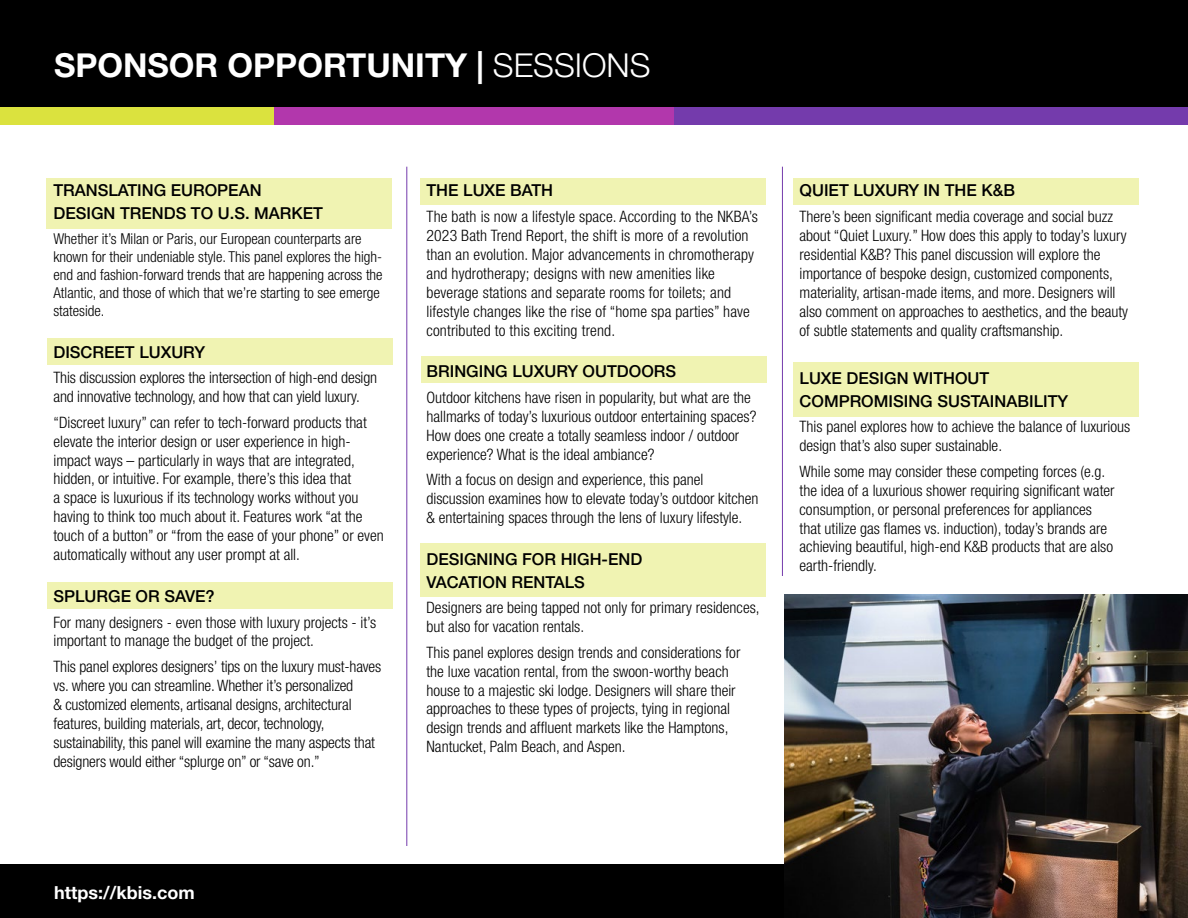
<style>
.page{position:relative;width:1188px;height:918px;background:#fff}
.page>*{position:absolute;margin:0;border:0;box-sizing:border-box;transform-origin:0 0}
.t1{font:700 33px "Helvetica Neue LT Std";color:#fff}
.t2{font:700 18px "Helvetica Neue LT Std";color:#fff}
.t3{font:500 16.5px/22.5px "Helvetica Neue LT Std";color:#000}
.t4{font:300 condensed 15.75px/18.9px "Helvetica Neue LT Std";color:#000}
.t5{font:300 condensed 15px/18px "Helvetica Neue LT Std";color:#000}
.s1{font-weight:300}
</style>
<div class="page">
<div style="left:793px;top:362px;width:346px;height:54px;background:#f0f3b2"></div>
<div style="left:420px;top:543px;width:346px;height:54px;background:#f0f3b2"></div>
<div style="left:47px;top:582px;width:346px;height:27px;background:#f0f3b2"></div>
<div style="left:47px;top:338px;width:346px;height:27px;background:#f0f3b2"></div>
<div style="left:421px;top:356px;width:345px;height:27px;background:#f0f3b2"></div>
<div style="left:420px;top:178px;width:346px;height:27px;background:#f0f3b2"></div>
<div style="left:793px;top:178px;width:346px;height:27px;background:#f0f3b2"></div>
<div style="left:0;top:864px;width:794px;height:54px;background:#000"></div>
<div style="left:46px;top:178px;width:346px;height:50px;background:#f0f3b2"></div>
<div style="left:0;top:0;width:1188px;height:107px;background:#000"></div>
<hr style="left:406px;top:167px;width:1px;height:679px;background:#743bac">
<hr style="left:782px;top:167px;width:1px;height:409px;background:#743bac">
<img style="left:784px;top:594px;width:404px;height:324px">
<div style="left:0;top:107px;width:275px;height:18px;background:#dbe23e"></div>
<div style="left:275px;top:107px;width:400px;height:18px;background:#b237ac"></div>
<div style="left:675px;top:107px;width:513px;height:18px;background:#743bac"></div>
<h1 class="t1" style="left:54px;top:45px;width:598px">SPONSOR OPPORTUNITY | <span class="s1">SESSIONS</span></h1>
<p class="t3" style="left:53px;top:179px;width:271px">TRANSLATING EUROPEAN<br>DESIGN TRENDS TO U.S. MARKET</p>
<p class="t5" style="left:53px;top:229px;width:331px">Whether it’s Milan or Paris, our European counterparts are known for their undeniable style. This panel explores the high&shy;end and fashion-forward trends that are happening across the Atlantic, and those of which that we’re starting to see emerge stateside.</p>
<p class="t3" style="left:53px;top:340px;width:153px">DISCREET LUXURY</p>
<p class="t4" style="left:53px;top:368px;width:325px">This discussion explores the intersection of high-end design and innovative technology, and how that can yield luxury.</p>
<p class="t4" style="left:53px;top:413px;width:332px">“Discreet luxury” can refer to tech-forward products that elevate the interior design or user experience in high&shy;impact ways – particularly in ways that are integrated, hidden, or intuitive. For example, there’s this idea that<br>a space is luxurious if its technology works without you having to think too much about it. Features work “at the touch of a button” or “from the ease of your phone” or even automatically without any user prompt at all.</p>
<p class="t3" style="left:53px;top:585px;width:163px">SPLURGE OR SAVE?</p>
<p class="t4" style="left:53px;top:612px;width:324px">For many designers - even those with luxury projects - it’s important to manage the budget of the project.</p>
<p class="t4" style="left:53px;top:657px;width:329px">This panel explores designers’ tips on the luxury must-haves vs. where you can streamline. Whether it’s personalized<br>&amp; customized elements, artisanal designs, architectural features, building materials, art, decor, technology, sustainability, this panel will examine the many aspects that designers would either “splurge on” or “save on.”</p>
<p class="t3" style="left:427px;top:179px;width:128px">THE LUXE BATH</p>
<p class="t4" style="left:427px;top:207px;width:333px">The bath is now a lifestyle space. According to the NKBA’s 2023 Bath Trend Report, the shift is more of a revolution than an evolution. Major advancements in chromotherapy and hydrotherapy; designs with new amenities like beverage stations and separate rooms for toilets; and lifestyle changes like the rise of “home spa parties” have contributed to this exciting trend.</p>
<p class="t3" style="left:427px;top:360px;width:251px">BRINGING LUXURY OUTDOORS</p>
<p class="t4" style="left:427px;top:388px;width:331px">Outdoor kitchens have risen in popularity, but what are the hallmarks of today’s luxurious outdoor entertaining spaces?<br>How does one create a totally seamless indoor / outdoor experience? What is the ideal ambiance?</p>
<p class="t4" style="left:427px;top:470px;width:333px">With a focus on design and experience, this panel discussion examines how to elevate today’s outdoor kitchen &amp; entertaining spaces through the lens of luxury lifestyle.</p>
<p class="t3" style="left:427px;top:548px;width:217px">DESIGNING FOR HIGH-END<br>VACATION RENTALS</p>
<p class="t4" style="left:427px;top:598px;width:335px">Designers are being tapped not only for primary residences, but also for vacation rentals.</p>
<p class="t4" style="left:427px;top:643px;width:315px">This panel explores design trends and considerations for the luxe vacation rental, from the swoon-worthy beach house to a majestic ski lodge. Designers will share their approaches to these types of projects, tying in regional design trends and affluent markets like the Hamptons, Nantucket, Palm Beach, and Aspen.</p>
<p class="t3" style="left:800px;top:179px;width:217px">QUIET LUXURY IN THE K&amp;B</p>
<p class="t4" style="left:800px;top:207px;width:330px">There’s been significant media coverage and social buzz about “Quiet Luxury.” How does this apply to today’s luxury residential K&amp;B? This panel discussion will explore the importance of bespoke design, customized components, materiality, artisan-made items, and more. Designers will also comment on approaches to aesthetics, and the beauty of subtle statements and quality craftsmanship.</p>
<p class="t3" style="left:800px;top:367px;width:270px">LUXE DESIGN WITHOUT<br>COMPROMISING SUSTAINABILITY</p>
<p class="t4" style="left:800px;top:417px;width:332px">This panel explores how to achieve the balance of luxurious design that’s also super sustainable.</p>
<p class="t4" style="left:800px;top:462px;width:316px">While some may consider these competing forces (e.g. the idea of a luxurious shower requiring significant water consumption, or personal preferences for appliances that utilize gas flames vs. induction), today’s brands are achieving beautiful, high-end K&amp;B products that are also earth-friendly.</p>
<p class="t2" style="left:54px;top:881px;width:142px">https://kbis.com</p>
</div>
